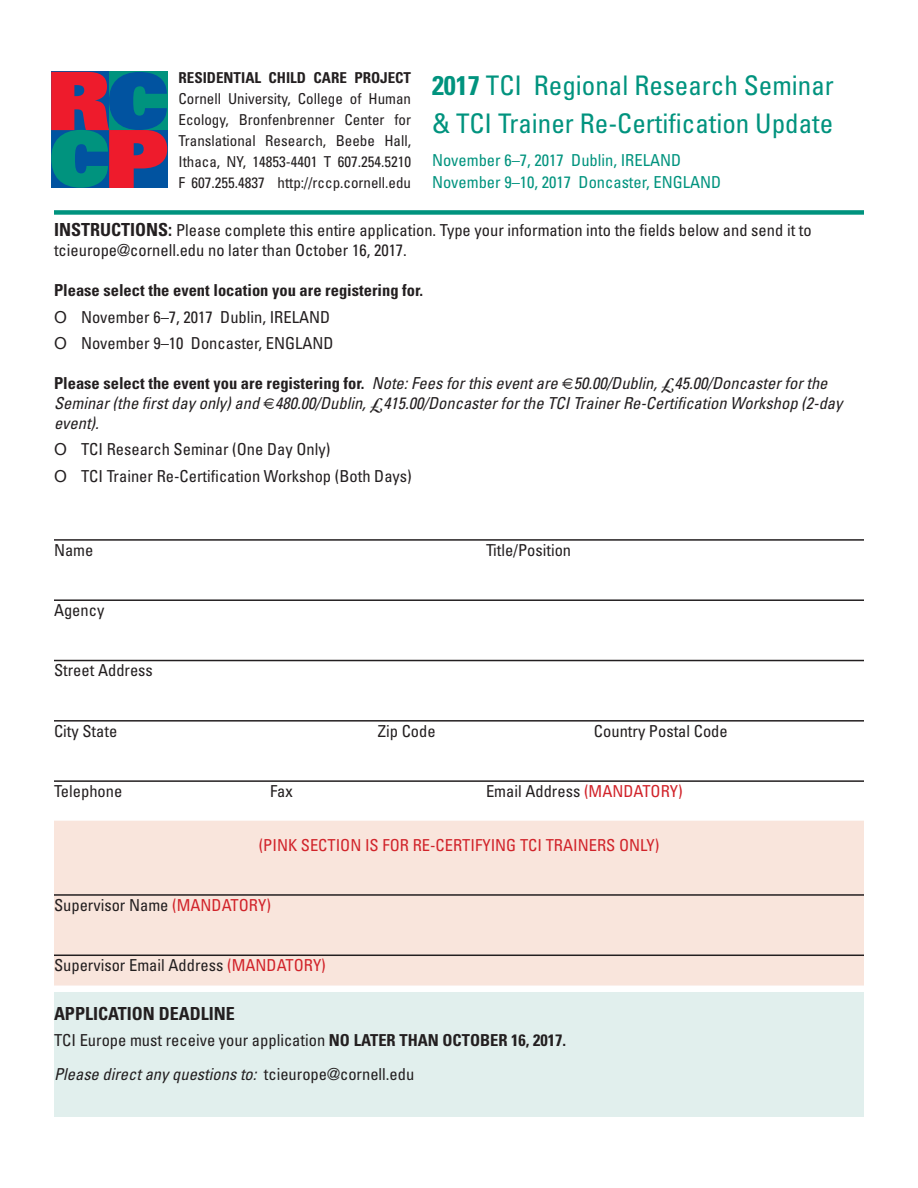
<style>
.page{position:relative;width:918px;height:1188px;background:#fff}
.page>*{position:absolute;margin:0;border:0;box-sizing:border-box;transform-origin:0 0}
.t1{font:condensed 27px "Univers";color:#00937e}
.t2{font:700 condensed 18px "Univers";color:#231f20}
.t3{font:condensed 16.5px/19.8px "Univers";color:#231f20}
.t4{font:italic condensed 16.5px/19.8px "Univers";color:#231f20}
.t5{font:condensed 16.5px "Univers";color:#00937e}
.t6{font:700 condensed 16.5px "Univers";color:#231f20}
.t7{font:condensed 16.5px "Univers";color:#d1232a}
.t8{font:condensed 15px/21px "Univers";color:#231f20;text-align:justify}
.s1{font-weight:700}
.s2{font-weight:700;font-size:18px}
.s3{font-family:"Arial";font-stretch:normal}
.s4{font-weight:700;font-style:normal}
.s5{font-family:"Helvetica";font-style:normal;font-stretch:normal}
.s6{font-family:"Bembo";font-weight:700;font-style:normal;font-stretch:normal}
.s7{color:#fff}
.s8{color:#d1232a}
.s9{font-style:normal}
</style>
<div class="page">
<div style="left:54px;top:210px;width:810px;height:5px;background:#00937e"></div>
<hr style="left:54px;top:539px;width:810px;height:2px;background:#231f20">
<hr style="left:54px;top:599px;width:810px;height:2px;background:#231f20">
<hr style="left:54px;top:660px;width:810px;height:1px;background:#231f20">
<hr style="left:54px;top:720px;width:810px;height:2px;background:#231f20">
<hr style="left:54px;top:780px;width:810px;height:2px;background:#231f20">
<div style="left:54px;top:821px;width:810px;height:45px;background:#f9e5dc"></div>
<div style="left:54px;top:851px;width:810px;height:135px;background:#f9e5dc"></div>
<hr style="left:54px;top:894px;width:810px;height:2px;background:#231f20">
<hr style="left:54px;top:955px;width:810px;height:1px;background:#231f20">
<div style="left:54px;top:992px;width:810px;height:65px;background:#e1efed"></div>
<div style="left:54px;top:1033px;width:810px;height:84px;background:#e1efed"></div>
<svg style="left:51px;top:72px;width:116px;height:116px;background:#5d4c6a"></svg>
<p class="t8" style="left:179px;top:67px;width:234px"><span class="s1">RESIDENTIAL CHILD CARE PROJECT </span>Cornell University, College of Human Ecology, Bronfenbrenner Center for Translational Research, Beebe Hall, Ithaca, NY, 14853-4401 T 607.254.5210<br>F 607.255.4837 http://rccp.cornell.edu</p>
<p class="t1" style="left:432px;top:68px;width:403px"><span class="s1">2017</span> TCI Regional Research Seminar</p>
<p class="t1" style="left:432px;top:106px;width:403px">&amp; TCI Trainer Re-Certification Update</p>
<p class="t5" style="left:432px;top:150px;width:251px">November 6–7, 2017 Dublin, IRELAND</p>
<p class="t5" style="left:432px;top:171px;width:291px">November 9–10, 2017 Doncaster, ENGLAND</p>
<p class="t3" style="left:54px;top:220px;width:759px"><span class="s2">INSTRUCTIONS:</span> Please complete this entire application. Type your information into the fields below and send it to tcieurope@cornell.edu no later than October 16, 2017.</p>
<p class="t6" style="left:54px;top:280px;width:371px">Please select the event location you are registering for.</p>
<p class="t3" style="left:54px;top:307px;width:278px"><span class="s3">O</span> November 6–7, 2017 Dublin, IRELAND</p>
<p class="t3" style="left:54px;top:333px;width:281px"><span class="s3">O</span> November 9–10 Doncaster, ENGLAND</p>
<p class="t4" style="left:54px;top:373px;width:790px"><span class="s4">Please select the event you are registering for.</span> Note: Fees for this event are <span class="s5">€</span>50.00/Dublin, <span class="s6">£</span>45.00/Doncaster for the<br>Seminar (the first day only) and <span class="s5">€</span>480.00/Dublin, <span class="s6">£</span>415.00/Doncaster for the TCI Trainer Re-Certification Workshop (2-day event).</p>
<p class="t3" style="left:54px;top:439px;width:278px"><span class="s3">O</span><span class="s7">0</span> TCI Research Seminar (One Day Only)</p>
<p class="t3" style="left:54px;top:466px;width:359px"><span class="s3">O</span> TCI Trainer Re-Certification Workshop (Both Days)</p>
<p class="t3" style="left:54px;top:540px;width:41px">Name</p>
<p class="t3" style="left:486px;top:540px;width:87px">Title/Position</p>
<p class="t3" style="left:54px;top:600px;width:52px">Agency</p>
<p class="t3" style="left:54px;top:660px;width:100px">Street Address</p>
<p class="t3" style="left:54px;top:721px;width:65px">City State</p>
<p class="t3" style="left:378px;top:721px;width:59px">Zip Code</p>
<p class="t3" style="left:594px;top:721px;width:135px">Country Postal Code</p>
<p class="t3" style="left:54px;top:781px;width:70px">Telephone</p>
<p class="t3" style="left:270px;top:781px;width:24px">Fax</p>
<p class="t3" style="left:486px;top:781px;width:198px">Email Address <span class="s8">(MANDATORY)</span></p>
<p class="t7" style="left:259px;top:834px;width:402px">(PINK SECTION IS FOR RE-CERTIFYING TCI TRAINERS ONLY)</p>
<p class="t3" style="left:54px;top:895px;width:218px">Supervisor Name <span class="s8">(MANDATORY)</span></p>
<p class="t3" style="left:54px;top:955px;width:273px">Supervisor Email Address <span class="s8">(MANDATORY)</span></p>
<p class="t2" style="left:54px;top:1002px;width:182px">APPLICATION DEADLINE</p>
<p class="t3" style="left:54px;top:1030px;width:514px">TCI Europe must receive your application <span class="s1">NO LATER THAN OCTOBER 16, 2017.</span></p>
<p class="t4" style="left:54px;top:1064px;width:362px">Please direct any questions to: <span class="s9">tcieurope@cornell.edu</span></p>
</div>
